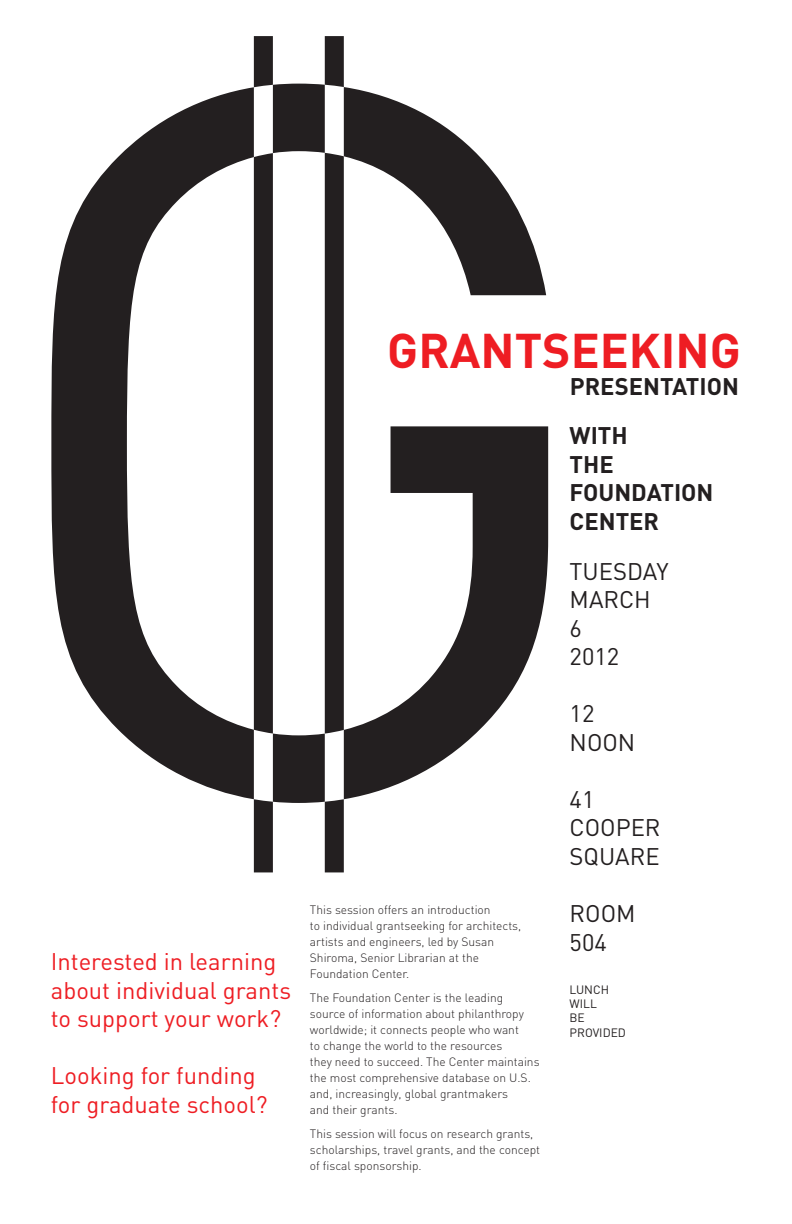
<style>
.page{position:relative;width:792px;height:1224px;background:#fff}
.page>*{position:absolute;margin:0;border:0;box-sizing:border-box;transform-origin:0 0}
.t1{font:700 48.1px "DIN";color:#ee1d23}
.t2{font:23.8px/28.5px "DIN";color:#ee1d23}
.t3{font:23.8px/28.5px "DIN";color:#231f20}
.t4{font:700 23.8px/28.5px "DIN";color:#231f20}
.t5{font:300 12px/16px "DIN";color:#231f20}
.t6{font:12px/14.4px "DIN";color:#231f20}
</style>
<div class="page">
<svg style="left:344px;top:426px;width:204px;height:373px"></svg>
<svg style="left:344px;top:87px;width:202px;height:208px"></svg>
<svg style="left:51px;top:87px;width:203px;height:712px"></svg>
<svg style="left:254px;top:36px;width:90px;height:836px"></svg>
<h2 class="t2" style="left:51px;top:947px;width:242px">Interested in learning about individual grants to support your work?</h2>
<h2 class="t2" style="left:51px;top:1061px;width:218px">Looking for funding for graduate school?</h2>
<h1 class="t1" style="left:387px;top:319px;width:355px">GRANTSEEKING</h1>
<p class="t5" style="left:310px;top:902px;width:213px">This session offers an introduction<br>to individual grantseeking for architects, artists and engineers, led by Susan Shiroma, Senior Librarian at the Foundation Center.</p>
<p class="t5" style="left:310px;top:990px;width:231px">The Foundation Center is the leading source of information about philanthropy worldwide; it connects people who want<br>to change the world to the resources<br>they need to succeed. The Center maintains the most comprehensive database on U.S. and, increasingly, global grantmakers<br>and their grants.</p>
<p class="t5" style="left:310px;top:1126px;width:232px">This session will focus on research grants, scholarships, travel grants, and the concept of fiscal sponsorship.</p>
<h2 class="t4" style="left:570px;top:361px;width:171px;line-height:49.4px">PRESENTATION<br>WITH</h2>
<h2 class="t4" style="left:570px;top:449px;width:145px">THE<br>FOUNDATION<br>CENTER</h2>
<h2 class="t3" style="left:570px;top:556px;width:101px">TUESDAY<br>MARCH<br>6<br>2012</h2>
<h2 class="t3" style="left:570px;top:699px;width:67px">12<br>NOON</h2>
<h2 class="t3" style="left:570px;top:785px;width:92px">41<br>COOPER<br>SQUARE</h2>
<h2 class="t3" style="left:570px;top:899px;width:67px">ROOM<br>504</h2>
<p class="t6" style="left:570px;top:982px;width:58px">LUNCH<br>WILL<br>BE<br>PROVIDED</p>
</div>
